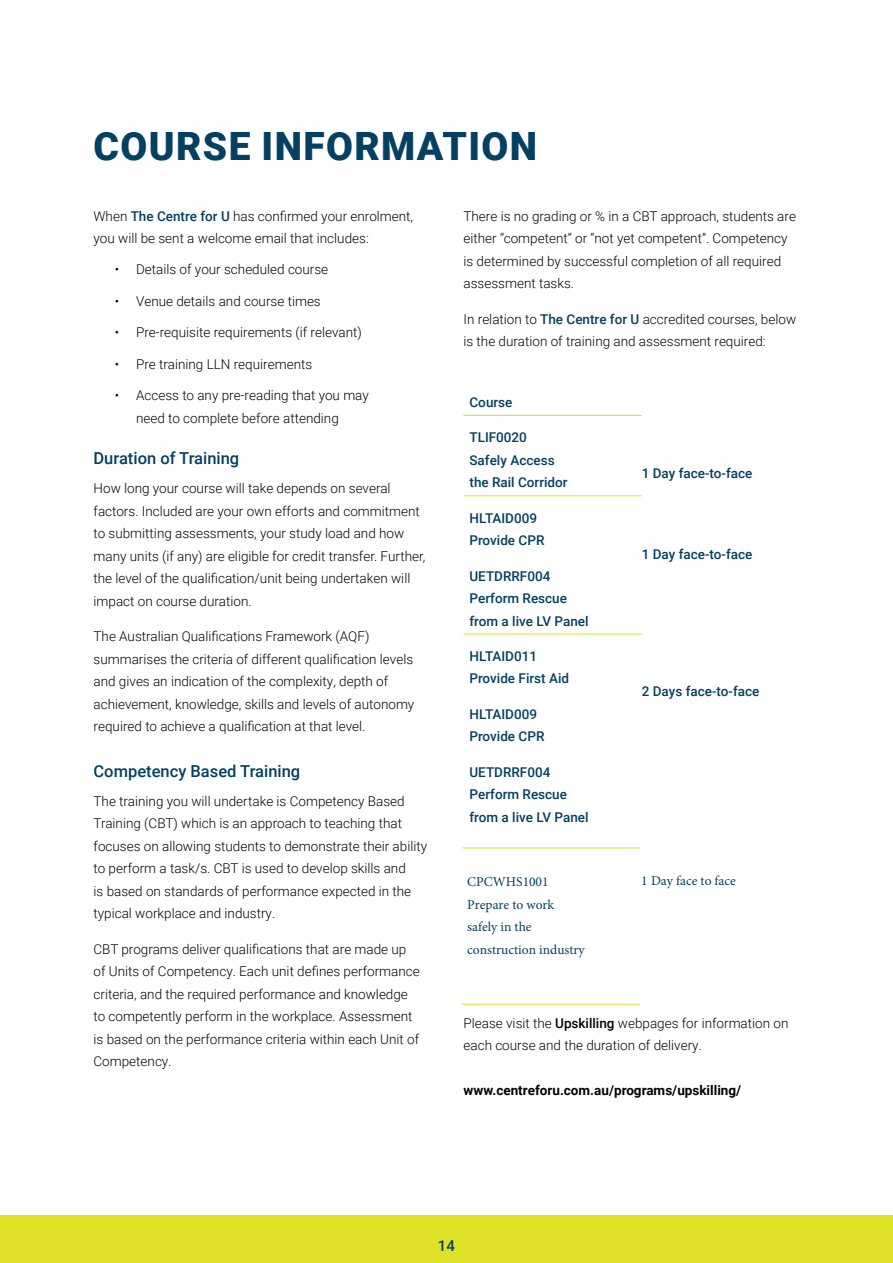
<style>
.page{position:relative;width:893px;height:1263px;background:#fff}
.page>*{position:absolute;margin:0;border:0;box-sizing:border-box;transform-origin:0 0}
.t1{font:900 39px "Roboto";letter-spacing:.035em;color:#034061}
.t2{font:500 16.5px "Roboto";color:#034061}
.t3{font:500 15px "Roboto";color:#034061}
.t4{font:300 13.5px/22.5px "Roboto";color:#040503}
.t5{font:500 13.5px/22.5px "Roboto";color:#034061}
.t6{font:13.5px/22.5px "Minion Pro";color:#034061}
.t7{font:700 13.5px "Roboto";color:#040503}
.s1{font-weight:500;color:#034061}
.s2{font-weight:500}
</style>
<div class="page">
<div style="left:0;top:1215px;width:893px;height:48px;background:#dfe229"></div>
<hr style="left:463px;top:415px;width:179px;height:1px;background:#dfe229">
<hr style="left:463px;top:495px;width:179px;height:1px;background:#dfe229">
<hr style="left:463px;top:634px;width:179px;height:1px;background:#dfe229">
<hr style="left:462px;top:1004px;width:178px;height:1px;background:#dfe229">
<hr style="left:462px;top:847px;width:179px;height:1px;background:#dfe229">
<h1 class="t1" style="left:94px;top:119px;width:445px">COURSE INFORMATION</h1>
<p class="t4" style="left:94px;top:204px;width:321px">When <span class="s1">The Centre for U</span> has confirmed your enrolment, you will be sent a welcome email that includes:</p>
<p class="t4" style="left:115px;top:258px;width:215px">• Details of your scheduled course</p>
<p class="t4" style="left:115px;top:289px;width:207px">• Venue details and course times</p>
<p class="t4" style="left:115px;top:321px;width:248px">• Pre-requisite requirements (if relevant)</p>
<p class="t4" style="left:115px;top:352px;width:199px">• Pre training LLN requirements</p>
<p class="t4" style="left:136px;top:384px;width:234px;text-indent:-21px">• Access to any pre-reading that you may need to complete before attending</p>
<p class="t2" style="left:94px;top:447px;width:147px">Duration of Training</p>
<p class="t4" style="left:94px;top:477px;width:333px">How long your course will take depends on several factors. Included are your own efforts and commitment to submitting assessments, your study load and how many units (if any) are eligible for credit transfer. Further, the level of the qualification/unit being undertaken will impact on course duration.</p>
<p class="t4" style="left:94px;top:624px;width:322px">The Australian Qualifications Framework (AQF) summarises the criteria of different qualification levels and gives an indication of the complexity, depth of achievement, knowledge, skills and levels of autonomy required to achieve a qualification at that level.</p>
<p class="t2" style="left:94px;top:759px;width:208px">Competency Based Training</p>
<p class="t4" style="left:94px;top:789px;width:335px">The training you will undertake is Competency Based Training (CBT) which is an approach to teaching that focuses on allowing students to demonstrate their ability to perform a task/s. CBT is used to develop skills and<br>is based on standards of performance expected in the typical workplace and industry.</p>
<p class="t4" style="left:94px;top:937px;width:328px">CBT programs deliver qualifications that are made up of Units of Competency. Each unit defines performance criteria, and the required performance and knowledge to competently perform in the workplace. Assessment is based on the performance criteria within each Unit of Competency.</p>
<p class="t4" style="left:463px;top:204px;width:334px">There is no grading or % in a CBT approach, students are either ‘’competent” or ‘’not yet competent”. Competency is determined by successful completion of all required assessment tasks.</p>
<p class="t4" style="left:463px;top:307px;width:334px">In relation to <span class="s1">The Centre for U</span> accredited courses, below is the duration of training and assessment required:</p>
<p class="t5" style="left:469px;top:390px;width:44px">Course</p>
<p class="t5" style="left:469px;top:426px;width:100px">TLIF0020<br>Safely Access the Rail Corridor</p>
<p class="t5" style="left:469px;top:506px;width:76px">HLTAID009<br>Provide CPR</p>
<p class="t5" style="left:469px;top:564px;width:121px">UETDRRF004<br>Perform Rescue from a live LV Panel</p>
<p class="t5" style="left:469px;top:644px;width:101px">HLTAID011<br>Provide First Aid</p>
<p class="t5" style="left:469px;top:702px;width:76px">HLTAID009<br>Provide CPR</p>
<p class="t5" style="left:469px;top:760px;width:121px">UETDRRF004<br>Perform Rescue from a live LV Panel</p>
<p class="t5" style="left:642px;top:461px;width:112px">1 Day face-to-face</p>
<p class="t5" style="left:642px;top:542px;width:112px">1 Day face-to-face</p>
<p class="t5" style="left:642px;top:680px;width:119px">2 Days face-to-face</p>
<p class="t6" style="left:467px;top:871px;width:119px">CPCWHS1001<br>Prepare to work safely in the construction industry</p>
<p class="t6" style="left:641px;top:869px;width:96px">1 Day face to face</p>
<p class="t4" style="left:463px;top:1011px;width:326px">Please visit the <span class="s2">Upskilling</span> webpages for information on each course and the duration of delivery.</p>
<p class="t7" style="left:463px;top:1081px;width:279px">www.centreforu.com.au/programs/upskilling/</p>
<p class="t3" style="left:438px;top:1235px;width:19px">14</p>
</div>
